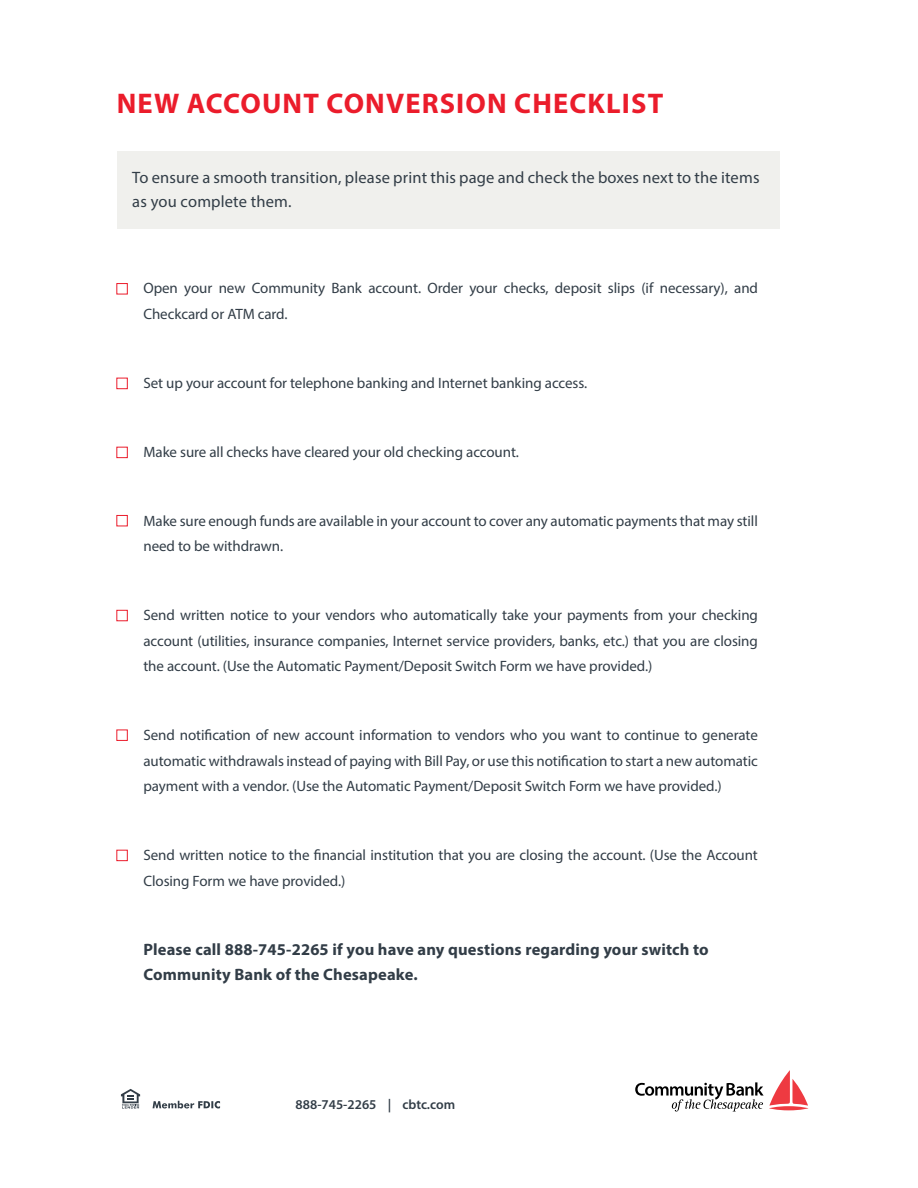
<style>
.page{position:relative;width:918px;height:1188px;background:#fff}
.page>*{position:absolute;margin:0;border:0;box-sizing:border-box;transform-origin:0 0}
.t1{font:700 28.5px "Myriad Pro";letter-spacing:.04em;color:#eb1c2b}
.t2{font:700 16.5px/25.5px "Myriad Pro";letter-spacing:.01em;color:#323d47}
.t3{font:16.5px/24px "Myriad Pro";letter-spacing:.01em;color:#323d47}
.t4{font:15px/25.5px "Myriad Pro";letter-spacing:-.005em;color:#323d47}
.t5{font:600 13.5px "Myriad Pro";color:#323d47}
</style>
<div class="page">
<div style="left:116px;top:283px;width:12px;height:11px;border:1px solid #eb1c2b"></div>
<div style="left:116px;top:378px;width:12px;height:11px;border:1px solid #eb1c2b"></div>
<div style="left:116px;top:447px;width:12px;height:11px;border:1px solid #eb1c2b"></div>
<div style="left:116px;top:515px;width:12px;height:11px;border:1px solid #eb1c2b"></div>
<div style="left:116px;top:610px;width:12px;height:11px;border:1px solid #eb1c2b"></div>
<div style="left:116px;top:730px;width:12px;height:11px;border:1px solid #eb1c2b"></div>
<div style="left:116px;top:850px;width:12px;height:11px;border:1px solid #eb1c2b"></div>
<div style="left:117px;top:151px;width:663px;height:77px;background:#f0f0ed"></div>
<svg style="left:635px;top:1070px;width:173px;height:42px"></svg>
<svg style="left:153px;top:1101px;width:67px;height:7px"></svg>
<svg style="left:121px;top:1089px;width:19px;height:20px"></svg>
<p class="t1" style="left:117px;top:85px;width:548px">NEW ACCOUNT CONVERSION CHECKLIST</p>
<p class="t3" style="left:132px;top:165px;width:629px">To ensure a smooth transition, please print this page and check the boxes next to the items as you complete them.</p>
<p class="t4" style="left:143px;top:275px;width:616px">Open your new Community Bank account. Order your checks, deposit slips (if necessary), and<br>Checkcard or ATM card.</p>
<p class="t4" style="left:143px;top:370px;width:445px">Set up your account for telephone banking and Internet banking access.</p>
<p class="t4" style="left:143px;top:439px;width:377px">Make sure all checks have cleared your old checking account.</p>
<p class="t4" style="left:143px;top:508px;width:616px">Make sure enough funds are available in your account to cover any automatic payments that may still need to be withdrawn.</p>
<p class="t4" style="left:143px;top:602px;width:616px;text-align:justify">Send written notice to your vendors who automatically take your payments from your checking account (utilities, insurance companies, Internet service providers, banks, etc.) that you are closing the account. (Use the Automatic Payment/Deposit Switch Form we have provided.)</p>
<p class="t4" style="left:143px;top:722px;width:616px;text-align:justify">Send notification of new account information to vendors who you want to continue to generate automatic withdrawals instead of paying with Bill Pay, or use this notification to start a new automatic payment with a vendor. (Use the Automatic Payment/Deposit Switch Form we have provided.)</p>
<p class="t4" style="left:143px;top:842px;width:616px">Send written notice to the financial institution that you are closing the account. (Use the Account<br>Closing Form we have provided.)</p>
<p class="t2" style="left:143px;top:936px;width:567px">Please call 888-745-2265 if you have any questions regarding your switch to<br>Community Bank of the Chesapeake.</p>
<p class="t5" style="left:296px;top:1095px;width:161px">888-745-2265 | cbtc.com</p>
</div>
